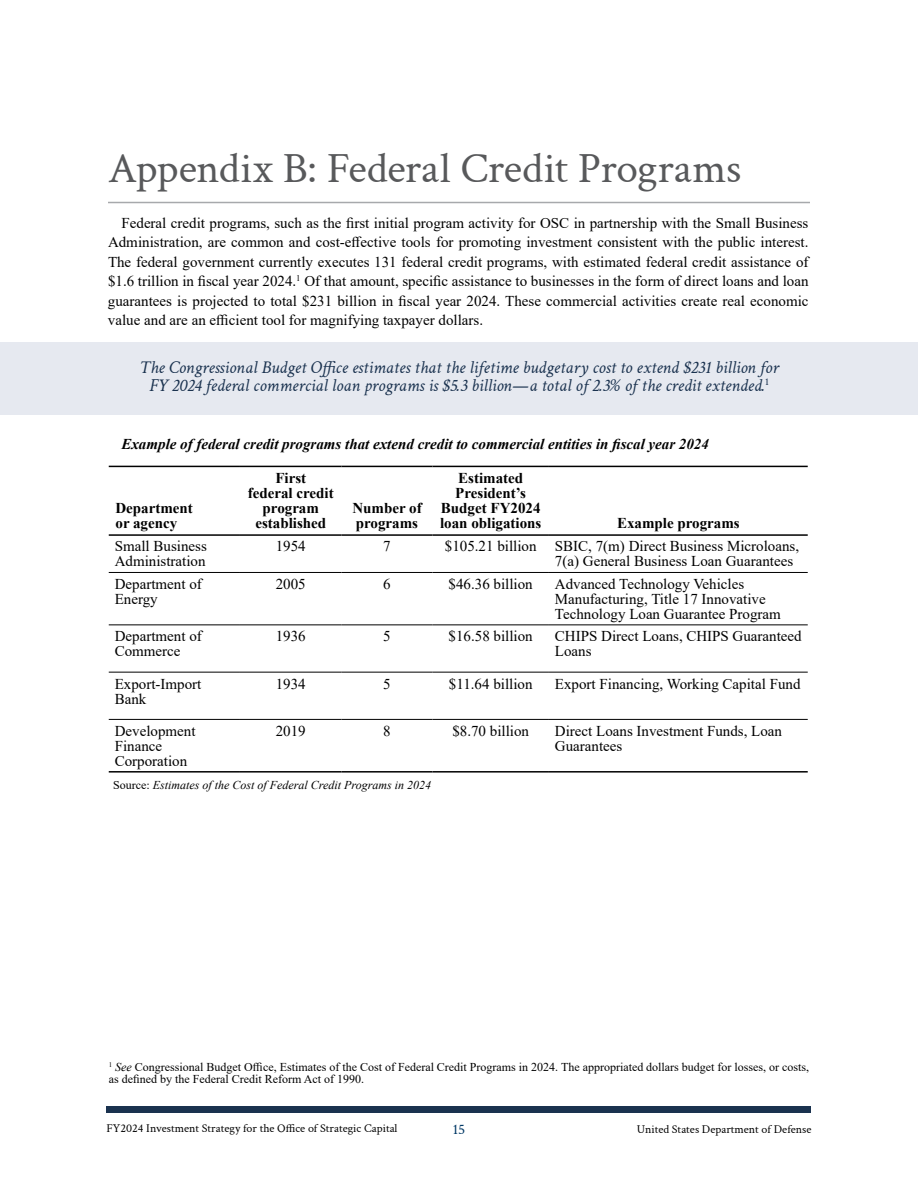
<style>
.page{position:relative;width:918px;height:1188px;background:#fff}
.page>*{position:absolute;margin:0;border:0;box-sizing:border-box;transform-origin:0 0}
.t1{font:43.5px "Crimson Text";letter-spacing:-.005em;color:#58595b}
.t2{font:italic 18px/18px "Crimson Text";color:#1a324f;text-align:center}
.t3{font:15px/15px "Times New Roman";color:#000}
.t4{font:700 15px/15px "Times New Roman";color:#000}
.t5{font:italic 700 15px "Times New Roman";color:#000}
.t6{font:15px "Crimson Text";color:#003865}
.t7{font:12px/12px "Times New Roman";color:#000}
.t8{font:12px "Crimson Text";color:#000}
.t9{font:italic 12px "Times New Roman";color:#000}
.s1{font-style:normal}
.s2{font-style:italic}
</style>
<div class="page">
<div style="left:106px;top:1106px;width:706px;height:6px;background:#1a324f"></div>
<hr style="left:108px;top:202px;width:702px;height:1px;background:#a7a9ac">
<hr style="left:109px;top:466px;width:131px;height:1px;background:#000">
<hr style="left:240px;top:466px;width:102px;height:1px;background:#000">
<hr style="left:342px;top:466px;width:90px;height:1px;background:#000">
<hr style="left:432px;top:466px;width:117px;height:1px;background:#000">
<hr style="left:549px;top:466px;width:259px;height:1px;background:#000">
<hr style="left:109px;top:534px;width:131px;height:2px;background:#000">
<hr style="left:240px;top:534px;width:102px;height:2px;background:#000">
<hr style="left:342px;top:534px;width:90px;height:2px;background:#000">
<hr style="left:432px;top:534px;width:117px;height:2px;background:#000">
<hr style="left:549px;top:534px;width:259px;height:2px;background:#000">
<hr style="left:109px;top:771px;width:131px;height:2px;background:#000">
<hr style="left:240px;top:771px;width:102px;height:2px;background:#000">
<hr style="left:342px;top:771px;width:90px;height:2px;background:#000">
<hr style="left:432px;top:771px;width:117px;height:2px;background:#000">
<hr style="left:549px;top:771px;width:259px;height:2px;background:#000">
<hr style="left:109px;top:572px;width:131px;height:1px;background:#000">
<hr style="left:240px;top:572px;width:102px;height:1px;background:#000">
<hr style="left:342px;top:572px;width:90px;height:1px;background:#000">
<hr style="left:432px;top:572px;width:117px;height:1px;background:#000">
<hr style="left:549px;top:572px;width:259px;height:1px;background:#000">
<hr style="left:109px;top:625px;width:131px;height:1px;background:#000">
<hr style="left:240px;top:625px;width:102px;height:1px;background:#000">
<hr style="left:342px;top:625px;width:90px;height:1px;background:#000">
<hr style="left:432px;top:625px;width:117px;height:1px;background:#000">
<hr style="left:549px;top:625px;width:259px;height:1px;background:#000">
<hr style="left:109px;top:672px;width:131px;height:1px;background:#000">
<hr style="left:240px;top:672px;width:102px;height:1px;background:#000">
<hr style="left:342px;top:672px;width:90px;height:1px;background:#000">
<hr style="left:432px;top:672px;width:117px;height:1px;background:#000">
<hr style="left:549px;top:672px;width:259px;height:1px;background:#000">
<hr style="left:109px;top:719px;width:131px;height:1px;background:#000">
<hr style="left:240px;top:719px;width:102px;height:1px;background:#000">
<hr style="left:342px;top:719px;width:90px;height:1px;background:#000">
<hr style="left:432px;top:719px;width:117px;height:1px;background:#000">
<hr style="left:549px;top:719px;width:259px;height:1px;background:#000">
<div style="left:0;top:342px;width:918px;height:73px;background:#e6e9f0"></div>
<h1 class="t1" style="left:108px;top:137px;width:635px">Appendix B: Federal Credit Programs</h1>
<p class="t3" style="left:108px;top:213px;width:702px;line-height:19.5px;text-align:justify;text-indent:14px">Federal credit programs, such as the first initial program activity for OSC in partnership with the Small Business Administration, are common and cost-effective tools for promoting investment consistent with the public interest.<br>The federal government currently executes 131 federal credit programs, with estimated federal credit assistance of $1.6 trillion in fiscal year 2024.<sup>1</sup> Of that amount, specific assistance to businesses in the form of direct loans and loan guarantees is projected to total $231 billion in fiscal year 2024. These commercial activities create real economic value and are an efficient tool for magnifying taxpayer dollars.</p>
<p class="t2" style="left:140px;top:357px;width:640px">The Congressional Budget Office estimates that the lifetime budgetary cost to extend $231 billion for<br>FY 2024 federal commercial loan programs is $5.3 billion—a total of 2.3% of the credit extended.<sup>1</sup></p>
<p class="t5" style="left:121px;top:434px;width:589px">Example of federal credit programs that extend credit to commercial entities in fiscal year 2024</p>
<p class="t4" style="left:116px;top:500px;width:79px">Department or agency</p>
<p class="t4" style="left:248px;top:470px;width:87px;text-align:center">First<br>federal credit program established</p>
<p class="t4" style="left:352px;top:500px;width:71px">Number of programs</p>
<p class="t4" style="left:440px;top:470px;width:103px;text-align:center">Estimated<br>President’s<br>Budget FY2024 loan obligations</p>
<p class="t4" style="left:617px;top:515px;width:124px">Example programs</p>
<p class="t3" style="left:115px;top:538px;width:94px">Small Business<br>Administration</p>
<p class="t3" style="left:276px;top:538px;width:31px">1954</p>
<p class="t3" style="left:383px;top:538px;width:9px">7</p>
<p class="t3" style="left:555px;top:538px;width:246px;text-indent:-110px">$105.21 billion SBIC, 7(m) Direct Business Microloans,<br>7(a) General Business Loan Guarantees</p>
<p class="t3" style="left:115px;top:576px;width:89px">Department of<br>Energy</p>
<p class="t3" style="left:276px;top:576px;width:31px">2005</p>
<p class="t3" style="left:383px;top:576px;width:9px">6</p>
<p class="t3" style="left:449px;top:576px;width:86px">$46.36 billion</p>
<p class="t3" style="left:555px;top:576px;width:227px">Advanced Technology Vehicles<br>Manufacturing, Title 17 Innovative<br>Technology Loan Guarantee Program</p>
<p class="t3" style="left:115px;top:628px;width:89px">Department of<br>Commerce</p>
<p class="t3" style="left:276px;top:628px;width:31px">1936</p>
<p class="t3" style="left:383px;top:628px;width:9px">5</p>
<p class="t3" style="left:449px;top:628px;width:86px">$16.58 billion</p>
<p class="t3" style="left:555px;top:628px;width:248px">CHIPS Direct Loans, CHIPS Guaranteed<br>Loans</p>
<p class="t3" style="left:115px;top:676px;width:88px">Export-Import<br>Bank</p>
<p class="t3" style="left:276px;top:676px;width:31px">1934</p>
<p class="t3" style="left:383px;top:676px;width:9px">5</p>
<p class="t3" style="left:449px;top:676px;width:85px">$11.64 billion</p>
<p class="t3" style="left:555px;top:676px;width:247px">Export Financing, Working Capital Fund</p>
<p class="t3" style="left:115px;top:723px;width:82px">Development<br>Finance<br>Corporation</p>
<p class="t3" style="left:276px;top:723px;width:31px">2019</p>
<p class="t3" style="left:383px;top:723px;width:9px">8</p>
<p class="t3" style="left:452px;top:723px;width:78px">$8.70 billion</p>
<p class="t3" style="left:555px;top:723px;width:229px">Direct Loans Investment Funds, Loan<br>Guarantees</p>
<p class="t9" style="left:113px;top:777px;width:319px"><span class="s1">Source:</span> Estimates of the Cost of Federal Credit Programs in 2024</p>
<p class="t7" style="left:109px;top:1061px;width:702px"><sup>1</sup> <span class="s2">See</span> Congressional Budget Office, Estimates of the Cost of Federal Credit Programs in 2024. The appropriated dollars budget for losses, or costs, as defined by the Federal Credit Reform Act of 1990.</p>
<p class="t8" style="left:106px;top:1120px;width:293px">FY2024 Investment Strategy for the Office of Strategic Capital</p>
<p class="t6" style="left:453px;top:1118px;width:14px">15</p>
<p class="t8" style="left:637px;top:1120px;width:176px">United States Department of Defense</p>
</div>
